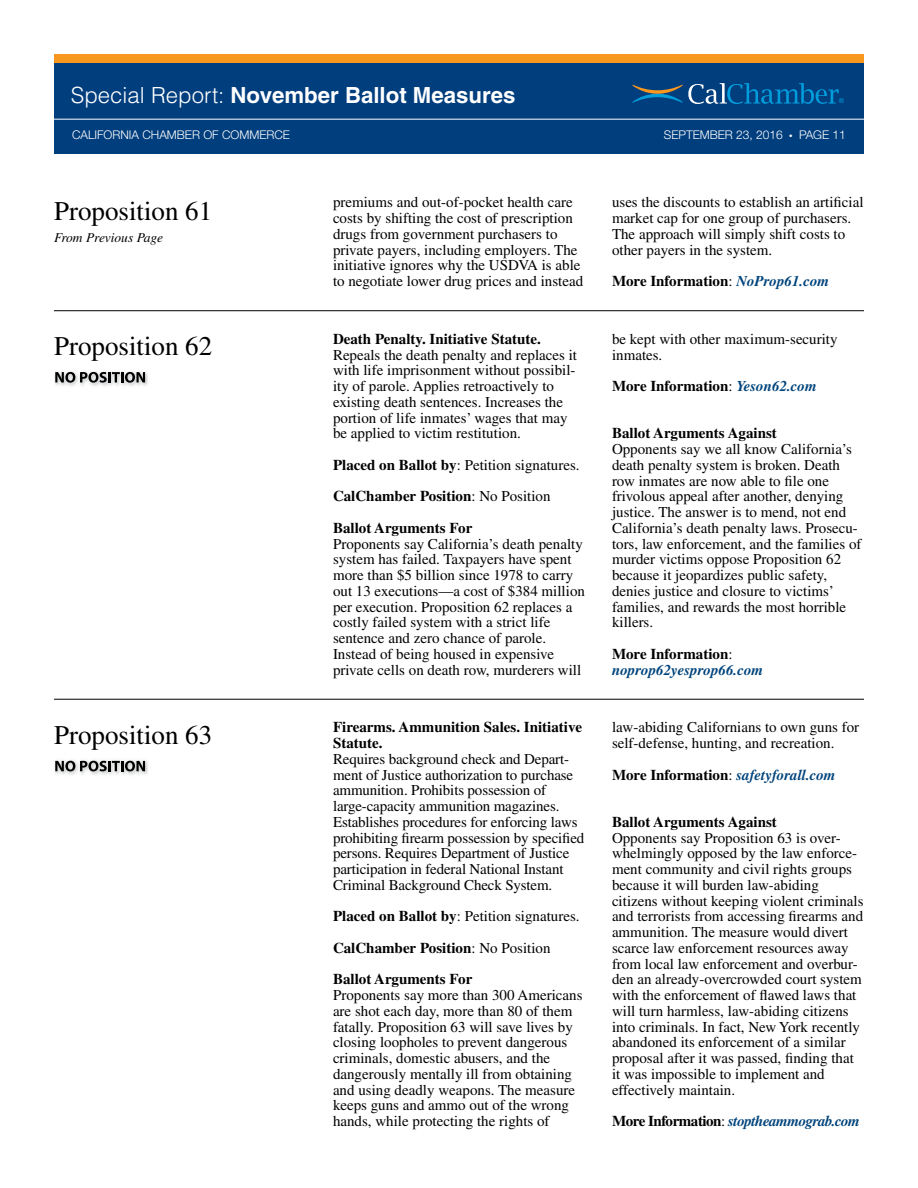
<style>
.page{position:relative;width:918px;height:1188px;background:#fff}
.page>*{position:absolute;margin:0;border:0;box-sizing:border-box;transform-origin:0 0}
.t1{font:27px "Times";color:#000}
.t2{font:700 22.2px "Helvetica";color:#fff}
.t3{font:15px/15.8px "Times";color:#000}
.t4{font:700 15px/31.5px "Times";color:#000}
.t5{font:italic 700 15px/15.8px "Times";color:#00447c}
.t6{font:italic 700 15px "Times";letter-spacing:-.03em;color:#00447c}
.t7{font:italic 13.5px "Times";letter-spacing:-.01em;color:#000}
.t8{font:300 12px "Helvetica Neue LT Std";color:#fff}
.t9{font:6.75px "Helvetica Neue";color:#009ddc}
.s1{font-weight:300}
.s2{font-weight:400}
.s3{font-style:italic;color:#00447c}
.s4{font-style:normal;color:#000}
.s5{font-weight:400;font-style:normal;color:#000}
</style>
<div class="page">
<div style="left:54px;top:54px;width:810px;height:99px;background:#003e7e"></div>
<div style="left:54px;top:54px;width:810px;height:9px;background:#f8971d"></div>
<svg style="left:632px;top:83px;width:207px;height:21px"></svg>
<hr style="left:54px;top:119px;width:810px;height:1px;background:#fff">
<hr style="left:54px;top:310px;width:810px;height:1px;background:#000">
<hr style="left:54px;top:699px;width:810px;height:1px;background:#000">
<svg style="left:54px;top:371px;width:94px;height:15px"></svg>
<svg style="left:54px;top:760px;width:94px;height:15px"></svg>
<h2 class="t2" style="left:71px;top:82px;width:446px"><span class="s1">Special Report:</span> November Ballot Measures</h2>
<p class="t9" style="left:839px;top:97px;width:7px">®</p>
<p class="t8" style="left:72px;top:127px;width:220px">CALIFORNIA CHAMBER OF COMMERCE</p>
<p class="t8" style="left:664px;top:127px;width:121px">SEPTEMBER 23, 2016</p>
<p class="t8" style="left:790px;top:127px;width:58px">● PAGE 11</p>
<h1 class="t1" style="left:54px;top:196px;width:160px">Proposition 61</h1>
<p class="t7" style="left:54px;top:230px;width:111px">From Previous Page</p>
<p class="t3" style="left:333px;top:195px;width:252px">premiums and out-of-pocket health care costs by shifting the cost of prescription drugs from government purchasers to private payers, including employers. The initiative ignores why the USDVA is able to negotiate lower drug prices and instead</p>
<p class="t3" style="left:612px;top:195px;width:253px">uses the discounts to establish an artificial market cap for one group of purchasers.<br>The approach will simply shift costs to other payers in the system.</p>
<p class="t4" style="left:612px;top:265px;width:219px">More Information<span class="s2">:</span> <span class="s3">NoProp61.com</span></p>
<h1 class="t1" style="left:54px;top:331px;width:160px">Proposition 62</h1>
<p class="t4" style="left:333px;top:323px;width:209px">Death Penalty. Initiative Statute.</p>
<p class="t3" style="left:333px;top:347px;width:246px">Repeals the death penalty and replaces it with life imprisonment without possibil&shy;ity of parole. Applies retroactively to existing death sentences. Increases the portion of life inmates’ wages that may be applied to victim restitution.</p>
<p class="t4" style="left:333px;top:449px;width:248px">Placed on Ballot by<span class="s2">: Petition signatures.<br></span>CalChamber Position<span class="s2">: No Position<br></span>Ballot Arguments For</p>
<p class="t3" style="left:333px;top:536px;width:253px">Proponents say California’s death penalty system has failed. Taxpayers have spent more than $5 billion since 1978 to carry out 13 executions—a cost of $384 million per execution. Proposition 62 replaces a costly failed system with a strict life sentence and zero chance of parole.<br>Instead of being housed in expensive private cells on death row, murderers will</p>
<h1 class="t1" style="left:54px;top:719px;width:160px">Proposition 63</h1>
<p class="t4" style="left:333px;top:719px;width:251px;line-height:15.8px">Firearms. Ammunition Sales. Initiative<br>Statute.</p>
<p class="t3" style="left:333px;top:751px;width:253px">Requires background check and Depart&shy;ment of Justice authorization to purchase ammunition. Prohibits possession of large-capacity ammunition magazines.<br>Establishes procedures for enforcing laws prohibiting firearm possession by specified persons. Requires Department of Justice participation in federal National Instant Criminal Background Check System.</p>
<p class="t4" style="left:333px;top:900px;width:248px">Placed on Ballot by<span class="s2">: Petition signatures.<br></span>CalChamber Position<span class="s2">: No Position<br></span>Ballot Arguments For</p>
<p class="t3" style="left:333px;top:987px;width:251px">Proponents say more than 300 Americans are shot each day, more than 80 of them fatally. Proposition 63 will save lives by closing loopholes to prevent dangerous criminals, domestic abusers, and the dangerously mentally ill from obtaining and using deadly weapons. The measure keeps guns and ammo out of the wrong hands, while protecting the rights of</p>
<p class="t3" style="left:612px;top:331px;width:227px">be kept with other maximum-security inmates.</p>
<p class="t4" style="left:612px;top:370px;width:206px">More Information<span class="s2">:</span> <span class="s3">Yeson62.com</span></p>
<p class="t4" style="left:612px;top:417px;width:166px">Ballot Arguments Against</p>
<p class="t3" style="left:612px;top:441px;width:251px">Opponents say we all know California’s death penalty system is broken. Death row inmates are now able to file one frivolous appeal after another, denying justice. The answer is to mend, not end California’s death penalty laws. Prosecu&shy;tors, law enforcement, and the families of murder victims oppose Proposition 62 because it jeopardizes public safety, denies justice and closure to victims’ families, and rewards the most horrible killers.</p>
<p class="t5" style="left:612px;top:646px;width:153px"><span class="s4">More Information</span><span class="s5">: </span>noprop62yesprop66.com</p>
<p class="t3" style="left:612px;top:720px;width:249px">law-abiding Californians to own guns for self-defense, hunting, and recreation.</p>
<p class="t5" style="left:612px;top:767px;width:225px"><span class="s4">More Information</span><span class="s5">:</span> safetyforall.com</p>
<p class="t4" style="left:612px;top:806px;width:166px">Ballot Arguments Against</p>
<p class="t3" style="left:612px;top:830px;width:253px">Opponents say Proposition 63 is over&shy;whelmingly opposed by the law enforce&shy;ment community and civil rights groups because it will burden law-abiding citizens without keeping violent criminals and terrorists from accessing firearms and ammunition. The measure would divert scarce law enforcement resources away from local law enforcement and overbur&shy;den an already-overcrowded court system with the enforcement of flawed laws that will turn harmless, law-abiding citizens into criminals. In fact, New York recently abandoned its enforcement of a similar proposal after it was passed, finding that it was impossible to implement and effectively maintain.</p>
<p class="t6" style="left:612px;top:1112px;width:249px"><span class="s4">More Information</span><span class="s5">:</span> stoptheammograb.com</p>
</div>
